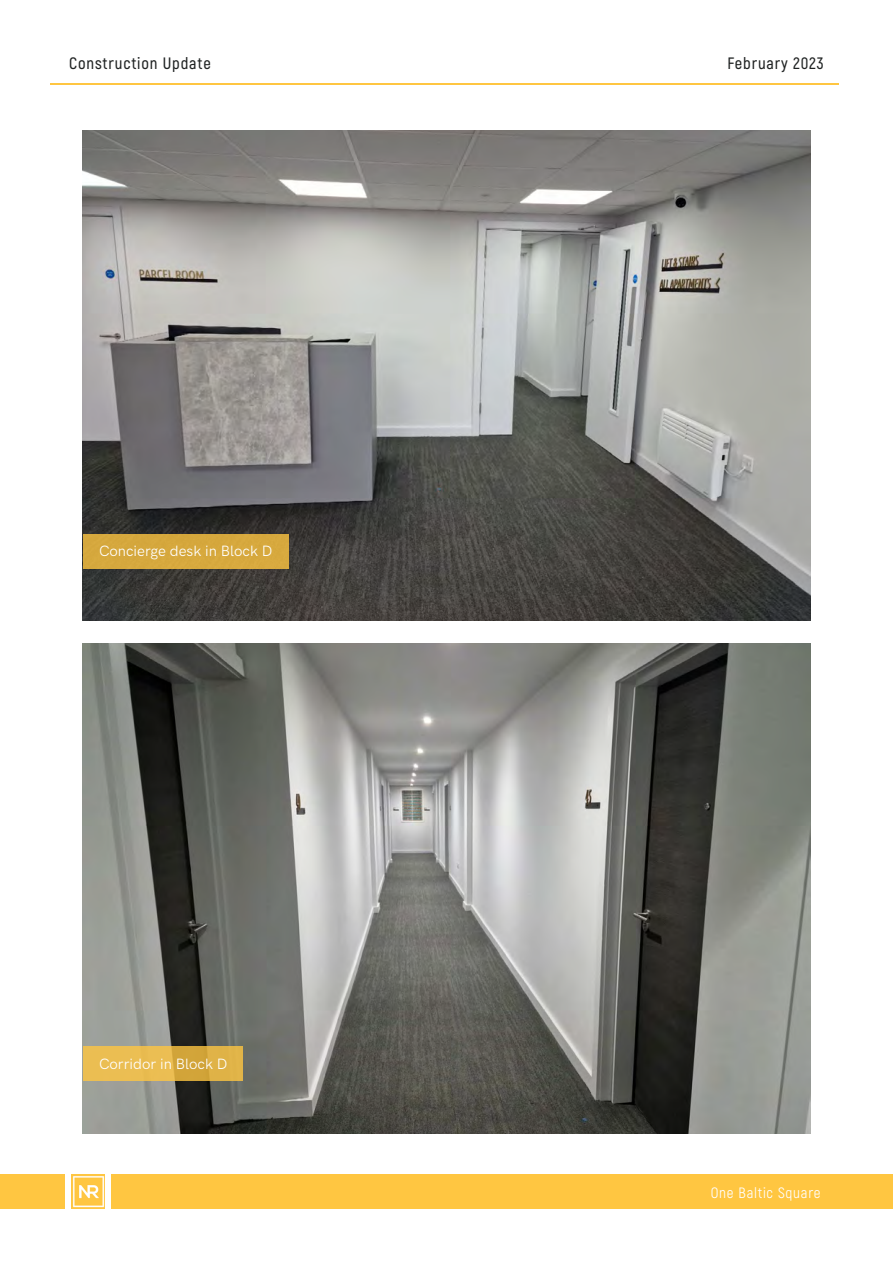
<style>
.page{position:relative;width:893px;height:1263px;background:#fff}
.page>*{position:absolute;margin:0;border:0;box-sizing:border-box;transform-origin:0 0}
.t1{font:600 16.5px "Akrobat";letter-spacing:.05em;color:#202323}
.t2{font:15px "HK Grotesk Regular Legacy";color:#fff}
.t3{font:15px "Akrobat";letter-spacing:.05em;color:#fff}
</style>
<div class="page">
<hr style="left:50px;top:83px;width:788px;height:1px;background:#ffc641">
<div style="left:112px;top:1175px;width:781px;height:34px;background:#ffc641"></div>
<img style="left:72px;top:1175px;width:33px;height:34px">
<div style="left:0;top:1175px;width:65px;height:34px;background:#ffc641"></div>
<img style="left:83px;top:131px;width:727px;height:490px">
<div style="left:83px;top:534px;width:205px;height:34px;background:#d6a83d"></div>
<img style="left:83px;top:643px;width:727px;height:490px">
<svg style="left:83px;top:1046px;width:159px;height:34px;background:#e2b54a"></svg>
<p class="t1" style="left:69px;top:53px;width:143px">Construction Update</p>
<p class="t1" style="left:727px;top:53px;width:98px">February 2023</p>
<p class="t2" style="left:99px;top:540px;width:175px">Concierge desk in Block D</p>
<p class="t2" style="left:99px;top:1052px;width:130px">Corridor in Block D</p>
<p class="t3" style="left:711px;top:1183px;width:111px">One Baltic Square</p>
</div>
